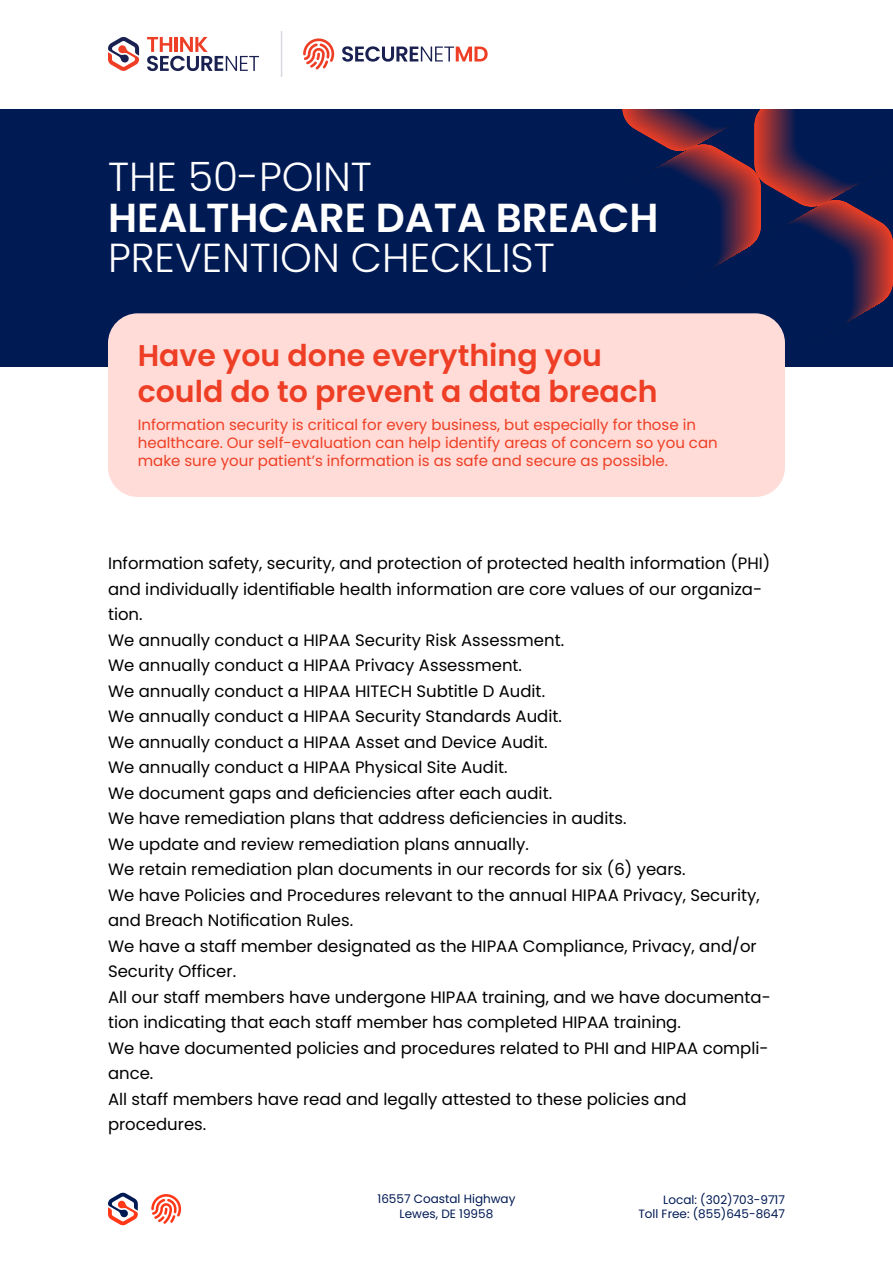
<style>
.page{position:relative;width:893px;height:1263px;background:#fff}
.page>*{position:absolute;margin:0;border:0;box-sizing:border-box;transform-origin:0 0}
.t1{font:300 40.5px "Poppins";color:#fff}
.t2{font:600 40.5px "Poppins";color:#fff}
.t3{font:600 30px/36px "Poppins";color:#ee3e25}
.t4{font:16.5px/25.5px "Poppins";color:#000}
.t5{font:15px/18px "Poppins";color:#ee3e25}
.t6{font:12px/14.4px "Poppins";color:#001a54;text-align:center}
</style>
<div class="page">
<div style="left:0;top:108px;width:893px;height:258px;background:#001a54"></div>
<svg style="left:604px;top:108px;width:289px;height:232px"></svg>
<div style="left:108px;top:313px;width:677px;height:184px;background:#ffdcd7;border-radius:30px"></div>
<svg style="left:108px;top:1192px;width:30px;height:33px"></svg>
<svg style="left:151px;top:1194px;width:30px;height:30px"></svg>
<svg style="left:108px;top:37px;width:31px;height:34px"></svg>
<svg style="left:147px;top:37px;width:112px;height:34px"></svg>
<svg style="left:303px;top:38px;width:31px;height:31px"></svg>
<svg style="left:342px;top:46px;width:146px;height:16px"></svg>
<hr style="left:281px;top:31px;width:1px;height:46px;background:#d9d9e2">
<h1 class="t1" style="left:108px;top:153px;width:265px">THE 50-POINT</h1>
<h1 class="t2" style="left:108px;top:194px;width:552px">HEALTHCARE DATA BREACH</h1>
<h1 class="t1" style="left:108px;top:234px;width:448px">PREVENTION CHECKLIST</h1>
<h2 class="t3" style="left:138px;top:338px;width:521px">Have you done everything you could do to prevent a data breach</h2>
<p class="t5" style="left:138px;top:416px;width:581px">Information security is critical for every business, but especially for those in healthcare. Our self-evaluation can help identify areas of concern so you can make sure your patient’s information is as safe and secure as possible.</p>
<p class="t4" style="left:108px;top:551px;width:664px">Information safety, security, and protection of protected health information (PHI) and individually identifiable health information are core values of our organiza&shy;tion.<br>We annually conduct a HIPAA Security Risk Assessment.<br>We annually conduct a HIPAA Privacy Assessment.<br>We annually conduct a HIPAA HITECH Subtitle D Audit.<br>We annually conduct a HIPAA Security Standards Audit.<br>We annually conduct a HIPAA Asset and Device Audit.<br>We annually conduct a HIPAA Physical Site Audit.<br>We document gaps and deficiencies after each audit.<br>We have remediation plans that address deficiencies in audits.<br>We update and review remediation plans annually.<br>We retain remediation plan documents in our records for six (6) years.<br>We have Policies and Procedures relevant to the annual HIPAA Privacy, Security, and Breach Notification Rules.<br>We have a staff member designated as the HIPAA Compliance, Privacy, and/or Security Officer.<br>All our staff members have undergone HIPAA training, and we have documenta&shy;tion indicating that each staff member has completed HIPAA training.<br>We have documented policies and procedures related to PHI and HIPAA compli&shy;ance.<br>All staff members have read and legally attested to these policies and procedures.</p>
<p class="t6" style="left:377px;top:1192px;width:139px">16557 Coastal Highway<br>Lewes, DE 19958</p>
<p class="t6" style="left:638px;top:1192px;width:148px;text-align:right">Local: (302)703-9717<br>Toll Free: (855)645-8647</p>
</div>
